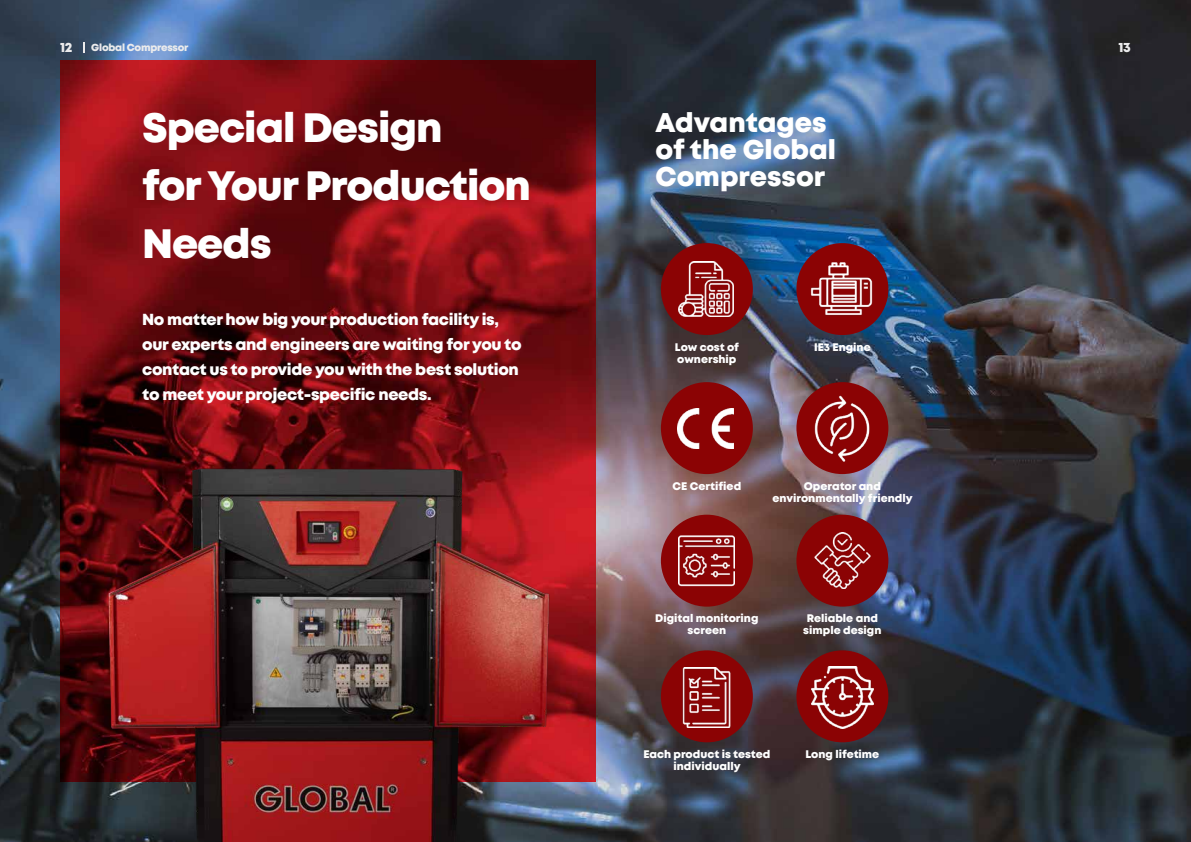
<style>
.page{position:relative;width:1191px;height:842px;background:#fff}
.page>*{position:absolute;margin:0;border:0;box-sizing:border-box;transform-origin:0 0}
.t1{font:800 41px/58px "Mont";letter-spacing:-.025em;color:#fff}
.t2{font:800 27.1px/27.1px "Mont";color:#fff}
.t3{font:800 16px/25px "Mont";letter-spacing:-.02em;color:#fff}
.t4{font:800 13.6px "Mont";color:#ebebec}
.t5{font:800 11px/12px "Mont";color:#fff;text-align:center}
.t6{font:800 10.2px "Mont";letter-spacing:-.025em;color:#ebebec}
</style>
<div class="page">
<img style="left:0;top:0;width:1191px;height:842px">
<img style="left:60px;top:60px;width:535px;height:722px">
<div style="left:661px;top:243px;width:92px;height:92px;background:#8b0304;border-radius:50%"></div>
<img style="left:678px;top:262px;width:55px;height:55px">
<div style="left:661px;top:382px;width:92px;height:92px;background:#8b0304;border-radius:50%"></div>
<img style="left:678px;top:408px;width:56px;height:40px">
<div style="left:796px;top:243px;width:92px;height:92px;background:#8b0304;border-radius:50%"></div>
<img style="left:809px;top:262px;width:64px;height:62px">
<div style="left:796px;top:382px;width:92px;height:92px;background:#8b0304;border-radius:50%"></div>
<img style="left:808px;top:394px;width:68px;height:68px">
<div style="left:661px;top:515px;width:92px;height:92px;background:#8b0304;border-radius:50%"></div>
<img style="left:679px;top:535px;width:56px;height:52px">
<div style="left:796px;top:515px;width:92px;height:92px;background:#8b0304;border-radius:50%"></div>
<img style="left:814px;top:533px;width:56px;height:56px">
<div style="left:661px;top:650px;width:92px;height:92px;background:#8b0304;border-radius:50%"></div>
<img style="left:682px;top:668px;width:49px;height:60px">
<div style="left:796px;top:650px;width:92px;height:92px;background:#8b0304;border-radius:50%"></div>
<img style="left:811px;top:667px;width:62px;height:62px">
<img style="left:84px;top:451px;width:483px;height:391px">
<svg style="left:83px;top:42px;width:2px;height:11px"></svg>
<p class="t4" style="left:60px;top:39px;width:14px">12</p>
<p class="t6" style="left:91px;top:41px;width:99px">Global Compressor</p>
<p class="t4" style="left:1118px;top:39px;width:14px">13</p>
<h1 class="t1" style="left:142px;top:99px;width:390px">Special Design<br>for Your Production<br>Needs</h1>
<h3 class="t3" style="left:142px;top:307px;width:381px">No matter how big your production facility is, our experts and engineers are waiting for you to contact us to provide you with the best solution to meet your project-specific needs.</h3>
<h2 class="t2" style="left:655px;top:109px;width:182px">Advantages of the Global<br>Compressor</h2>
<p class="t5" style="left:675px;top:341px;width:66px;text-align:left">Low cost of ownership</p>
<p class="t5" style="left:814px;top:341px;width:58px">IE3 Engine</p>
<p class="t5" style="left:672px;top:480px;width:70px">CE Certified</p>
<p class="t5" style="left:772px;top:480px;width:141px">Operator and environmentally friendly</p>
<p class="t5" style="left:655px;top:612px;width:105px">Digital monitoring screen</p>
<p class="t5" style="left:803px;top:612px;width:80px">Reliable and simple design</p>
<p class="t5" style="left:643px;top:748px;width:129px">Each product is tested individually</p>
<p class="t5" style="left:805px;top:748px;width:75px">Long lifetime</p>
</div>
